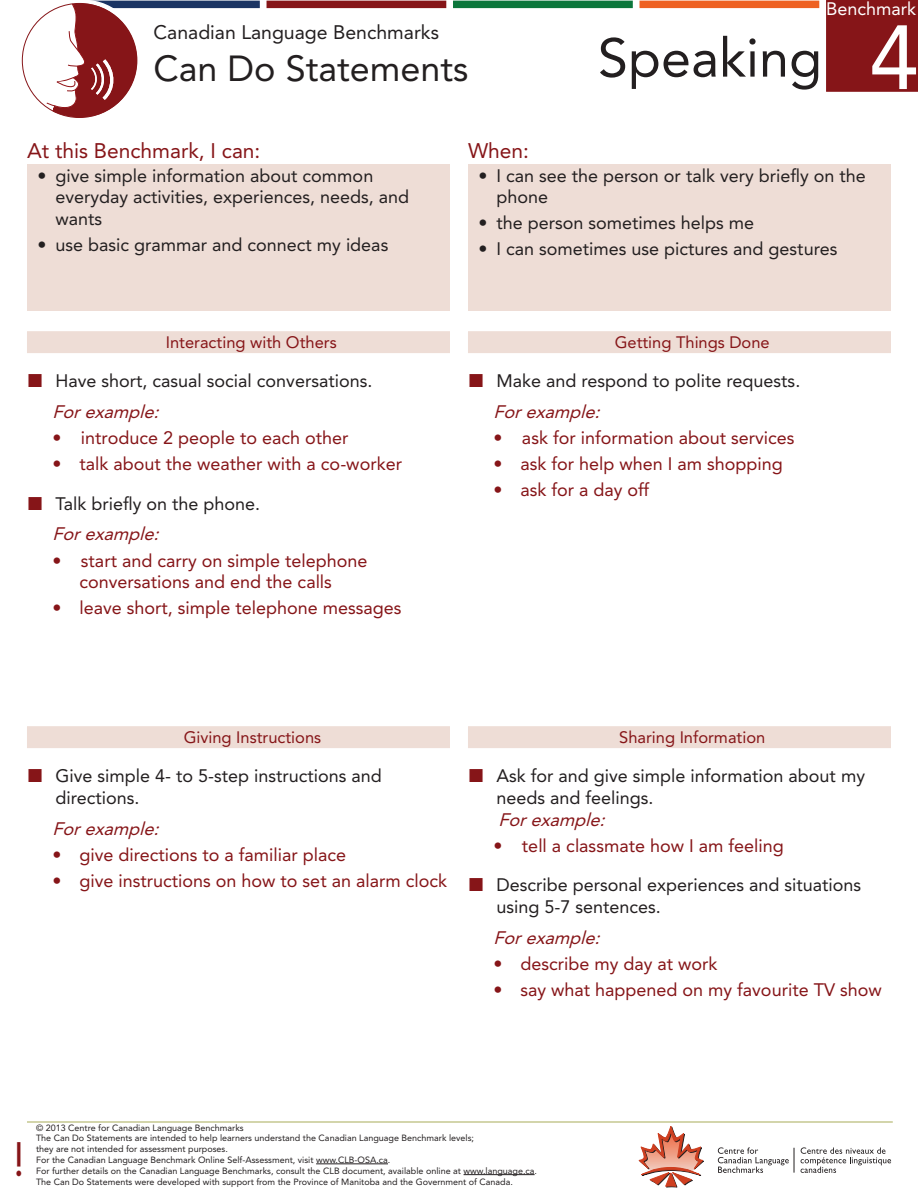
<style>
.page{position:relative;width:918px;height:1188px;background:#fff}
.page>*{position:absolute;margin:0;border:0;box-sizing:border-box;transform-origin:0 0}
.t1{font:90px "Avenir LT Std";color:#fff}
.t2{font:54px "Avenir LT Std";color:#231f20}
.t3{font:47.85px "Avenir LT Std";color:#861518;scale:.82 1}
.t4{font:36px "Avenir LT Std";color:#231f20}
.t5{font:21px "Avenir LT Std";color:#861518}
.t6{font:19.5px "Avenir LT Std";color:#231f20}
.t7{font:18px/21.6px "Avenir LT Std";color:#231f20}
.t8{font:18px/21.6px "Avenir LT Std";color:#861518;text-align:center}
.Can_Do_-_CLB_1-2{font:italic 18px "Avenir LT Std";color:#861518}
.t9{font:18px "Avenir LT Std";color:#fff}
.t10{font:16.5px "Avenir LT Std";color:#861518}
.t11{font:9px/10.8px "Avenir LT Std";color:#231f20}
</style>
<div class="page">
<div style="left:267px;top:1px;width:179px;height:7px;background:#861518"></div>
<div style="left:453px;top:1px;width:180px;height:7px;background:#0c773c"></div>
<div style="left:80px;top:1px;width:180px;height:7px;background:#1b3463"></div>
<div style="left:640px;top:1px;width:179px;height:7px;background:#ee6122"></div>
<svg style="left:639px;top:1126px;width:65px;height:61px"></svg>
<svg style="left:801px;top:1147px;width:90px;height:26px"></svg>
<svg style="left:718px;top:1147px;width:77px;height:26px"></svg>
<hr style="left:27px;top:1121px;width:866px;height:2px;background:#c5c890">
<div style="left:826px;top:0;width:92px;height:92px;background:#861518;border:2px solid #861518"></div>
<svg style="left:21px;top:3px;width:116px;height:115px"></svg>
<div style="left:27px;top:164px;width:423px;height:146px;background:#eeddd6"></div>
<div style="left:468px;top:164px;width:423px;height:146px;background:#eeddd6"></div>
<div style="left:27px;top:726px;width:423px;height:22px;background:#eeddd6"></div>
<div style="left:468px;top:726px;width:423px;height:22px;background:#eeddd6"></div>
<div style="left:27px;top:331px;width:423px;height:22px;background:#eeddd6"></div>
<div style="left:468px;top:331px;width:423px;height:22px;background:#eeddd6"></div>
<hr style="left:316px;top:1164px;width:72px;height:1px;background:#231f20">
<hr style="left:464px;top:1174px;width:71px;height:1px;background:#231f20">
<p class="t6" style="left:154px;top:20px;width:287px">Canadian Language Benchmarks</p>
<h3 class="t4" style="left:154px;top:48px;width:316px">Can Do Statements</h3>
<h2 class="t2" style="left:598px;top:27px;width:226px">Speaking</h2>
<p class="t9" style="left:826px;top:-2px;width:92px">Benchmark</p>
<p class="t1" style="left:869px;top:6px;width:52px">4</p>
<p class="t5" style="left:27px;top:138px;width:235px">At this Benchmark, I can:</p>
<p class="t5" style="left:468px;top:138px;width:63px">When:</p>
<p class="t7" style="left:496px;top:165px;width:371px;text-indent:-18px">• I can see the person or talk very briefly on the phone</p>
<p class="t7" style="left:478px;top:212px;width:277px">• the person sometimes helps me</p>
<p class="t7" style="left:478px;top:239px;width:360px">• I can sometimes use pictures and gestures</p>
<p class="t7" style="left:56px;top:165px;width:355px;text-indent:-18px">• give simple information about common everyday activities, experiences, needs, and wants</p>
<p class="t7" style="left:38px;top:234px;width:352px">• use basic grammar and connect my ideas</p>
<p class="t10" style="left:166px;top:333px;width:172px">Interacting with Others</p>
<p class="t10" style="left:615px;top:333px;width:157px">Getting Things Done</p>
<p class="t7" style="left:56px;top:371px;width:318px">Have short, casual social conversations.</p>
<p class="Can_Do_-_CLB_1-2" style="left:52px;top:401px;width:113px">Forexample:</p>
<p class="t8" style="left:52px;top:427px;width:298px">• introduce 2 people to each other</p>
<p class="t8" style="left:52px;top:453px;width:351px">• talk about the weather with a co-worker</p>
<p class="t7" style="left:56px;top:493px;width:206px">Talk briefly on the phone.</p>
<p class="Can_Do_-_CLB_1-2" style="left:52px;top:524px;width:113px">Forexample:</p>
<p class="t8" style="left:52px;top:550px;width:316px">• start and carry on simple telephone conversations and end the calls</p>
<p class="t8" style="left:52px;top:597px;width:351px">• leave short, simple telephone messages</p>
<p class="t7" style="left:496px;top:371px;width:305px">Make and respond to polite requests.</p>
<p class="Can_Do_-_CLB_1-2" style="left:494px;top:401px;width:113px">Forexample:</p>
<p class="t8" style="left:494px;top:427px;width:303px">• ask for information about services</p>
<p class="t8" style="left:494px;top:453px;width:291px">• ask for help when I am shopping</p>
<p class="t8" style="left:494px;top:479px;width:157px">• ask for a day off</p>
<p class="t10" style="left:184px;top:728px;width:139px">Giving Instructions</p>
<p class="t10" style="left:619px;top:728px;width:148px">Sharing Information</p>
<p class="t7" style="left:56px;top:766px;width:328px">Give simple 4- to 5-step instructions and directions.</p>
<p class="Can_Do_-_CLB_1-2" style="left:52px;top:818px;width:113px">Forexample:</p>
<p class="t8" style="left:52px;top:844px;width:295px">• give directions to a familiar place</p>
<p class="t8" style="left:52px;top:870px;width:396px">• give instructions on how to set an alarm clock</p>
<p class="t7" style="left:496px;top:766px;width:370px">Ask for and give simple information about my needs and feelings.</p>
<p class="Can_Do_-_CLB_1-2" style="left:499px;top:809px;width:113px">Forexample:</p>
<p class="t8" style="left:494px;top:835px;width:292px">• tell a classmate how I am feeling</p>
<p class="t7" style="left:496px;top:874px;width:366px">Describe personal experiences and situations using 5-7 sentences.</p>
<p class="Can_Do_-_CLB_1-2" style="left:494px;top:927px;width:113px">Forexample:</p>
<p class="t8" style="left:494px;top:953px;width:226px">• describe my day at work</p>
<p class="t8" style="left:494px;top:979px;width:390px">• say what happened on my favourite TV show</p>
<h3 class="t3" style="left:14px;top:1132px;width:15px">!</h3>
<p class="t11" style="left:36px;top:1122px;width:503px">© 2013 Centre for Canadian Language Benchmarks<br>The Can Do Statements are intended to help learners understand the Canadian Language Benchmark levels;<br>they are not intended for assessment purposes.<br>For the Canadian Language Benchmark Online Self-Assessment, visit www.CLB-OSA.ca.<br>For further details on the Canadian Language Benchmarks, consult the CLB document, available online at www.language.ca.<br>The Can Do Statements were developed with support from the Province of Manitoba and the Government of Canada.</p>
</div>
